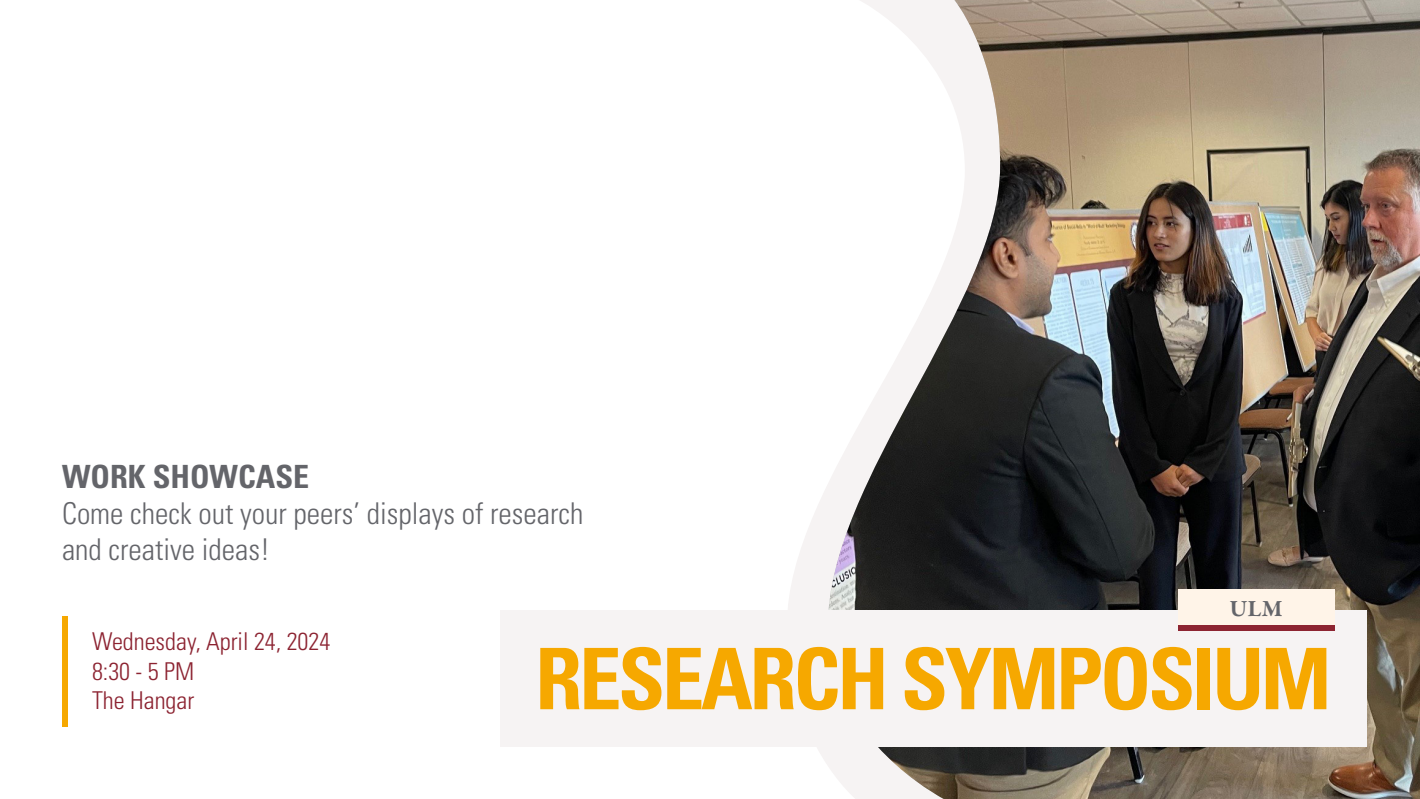
<style>
.page{position:relative;width:1420px;height:799px;background:#fff}
.page>*{position:absolute;margin:0;border:0;box-sizing:border-box;transform-origin:0 0}
.t1{font:700 condensed 85px "Univers LT Std";letter-spacing:-.04em;color:#f6a800}
.t2{font:700 condensed 32px "Univers LT Std";color:#64656a}
.t3{font:300 condensed 30px "Univers LT Std";color:#64656a}
.t4{font:300 condensed 24.6px "Univers LT Std";color:#8c2331}
.t5{font:700 23.6px "Garamond Premr Pro";color:#64656a}
</style>
<div class="page">
<svg style="left:787px;top:485px;width:41px;height:280px;fill:#f6f3f3"></svg>
<img style="left:828px;top:0;width:592px;height:799px">
<div style="left:500px;top:610px;width:867px;height:136px;background:#f6f3f3"></div>
<div style="left:1178px;top:589px;width:156px;height:38px;background:#fff4e8"></div>
<div style="left:1178px;top:625px;width:156px;height:6px;background:#8d2431"></div>
<div style="left:62px;top:617px;width:6px;height:110px;background:#f6a800"></div>
<p class="t2" style="left:62px;top:457px;width:249px">WORK SHOWCASE</p>
<p class="t3" style="left:62px;top:495px;width:523px">Come check out your peers’ displays of research</p>
<p class="t3" style="left:62px;top:531px;width:210px">and creative ideas!</p>
<p class="t5" style="left:1230px;top:594px;width:55px">ULM</p>
<p class="t4" style="left:92px;top:626px;width:240px">Wednesday, April 24, 2024</p>
<p class="t4" style="left:92px;top:656px;width:104px">8:30 - 5 PM</p>
<p class="t4" style="left:92px;top:685px;width:104px">The Hangar</p>
<p class="t1" style="left:535px;top:627px;width:798px">RESEARCH SYMPOSIUM</p>
</div>
